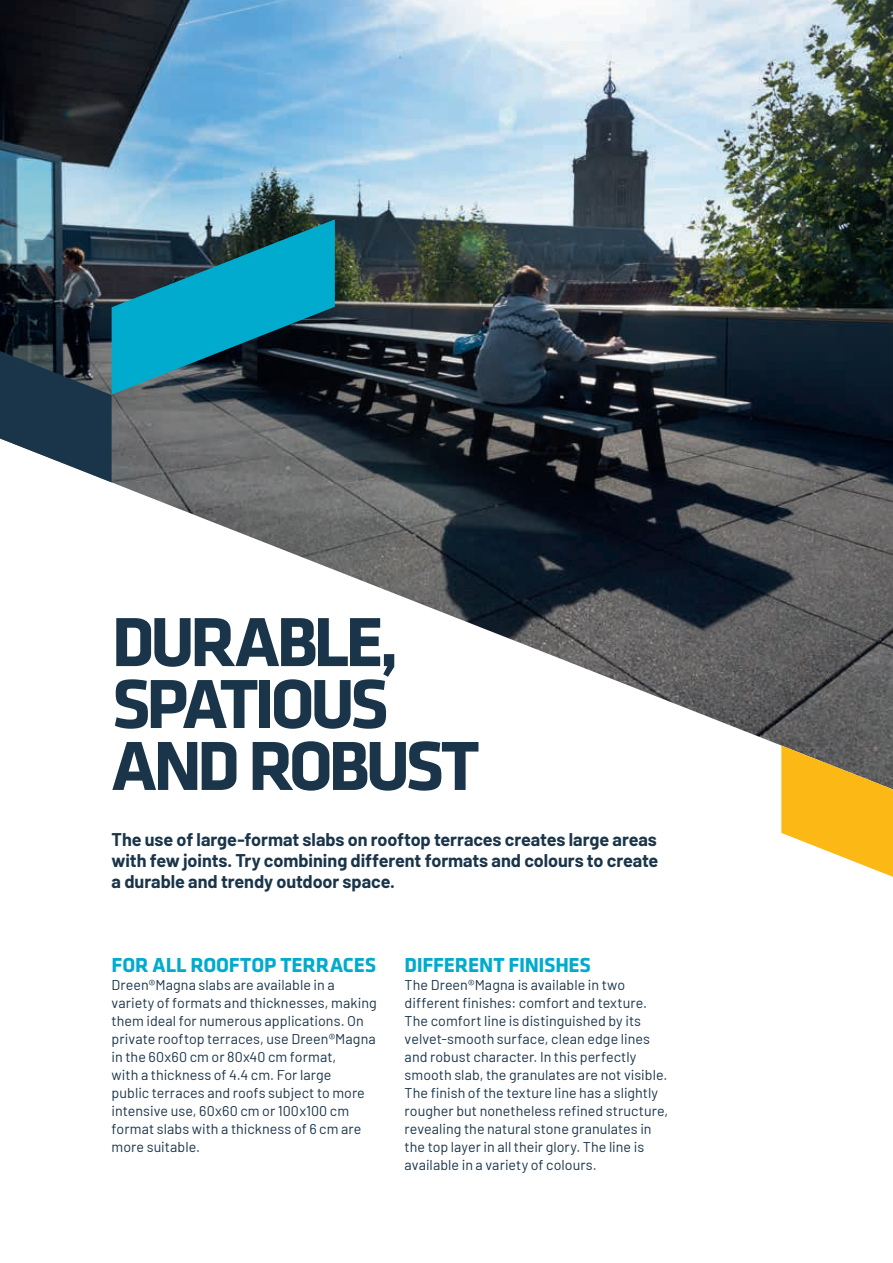
<style>
.page{position:relative;width:893px;height:1263px;background:#fff}
.page>*{position:absolute;margin:0;border:0;box-sizing:border-box;transform-origin:0 0}
.t1{font:700 72px/61.9px "Klavika";letter-spacing:-.065em;color:#1a354a}
.t2{font:700 21px "Klavika";letter-spacing:-.01em;color:#00abcd}
.t3{font:700 18px/21px "Barlow";letter-spacing:-.005em;color:#1a354a;text-align:justify}
.t4{font:14.25px/18px "Barlow";letter-spacing:.005em;color:#1a354a}
</style>
<div class="page">
<img style="left:0;top:0;width:893px;height:746px">
<svg style="left:0;top:219px;width:335px;height:263px;background:#33616f"></svg>
<svg style="left:781px;top:745px;width:112px;height:132px"></svg>
<h1 class="t1" style="left:112px;top:612px;width:369px">DURABLE,<br>SPATIOUS<br>AND ROBUST</h1>
<p class="t3" style="left:112px;top:828px;width:548px">The use of large-format slabs on rooftop terraces creates large areas with few joints. Try combining different formats and colours to create a durable and trendy outdoor space.</p>
<h2 class="t2" style="left:112px;top:954px;width:266px">FOR ALL ROOFTOP TERRACES</h2>
<p class="t4" style="left:112px;top:975px;width:267px">Dreen®Magna slabs are available in a variety of formats and thicknesses, making them ideal for numerous applications. On private rooftop terraces, use Dreen®Magna in the 60x60 cm or 80x40 cm format,<br>with a thickness of 4.4 cm. For large<br>public terraces and roofs subject to more intensive use, 60x60 cm or 100x100 cm format slabs with a thickness of 6 cm are more suitable.</p>
<h2 class="t2" style="left:405px;top:954px;width:188px">DIFFERENT FINISHES</h2>
<p class="t4" style="left:405px;top:975px;width:265px">The Dreen®Magna is available in two different finishes: comfort and texture.<br>The comfort line is distinguished by its velvet-smooth surface, clean edge lines and robust character. In this perfectly smooth slab, the granulates are not visible.<br>The finish of the texture line has a slightly rougher but nonetheless refined structure, revealing the natural stone granulates in the top layer in all their glory. The line is available in a variety of colours.</p>
</div>
